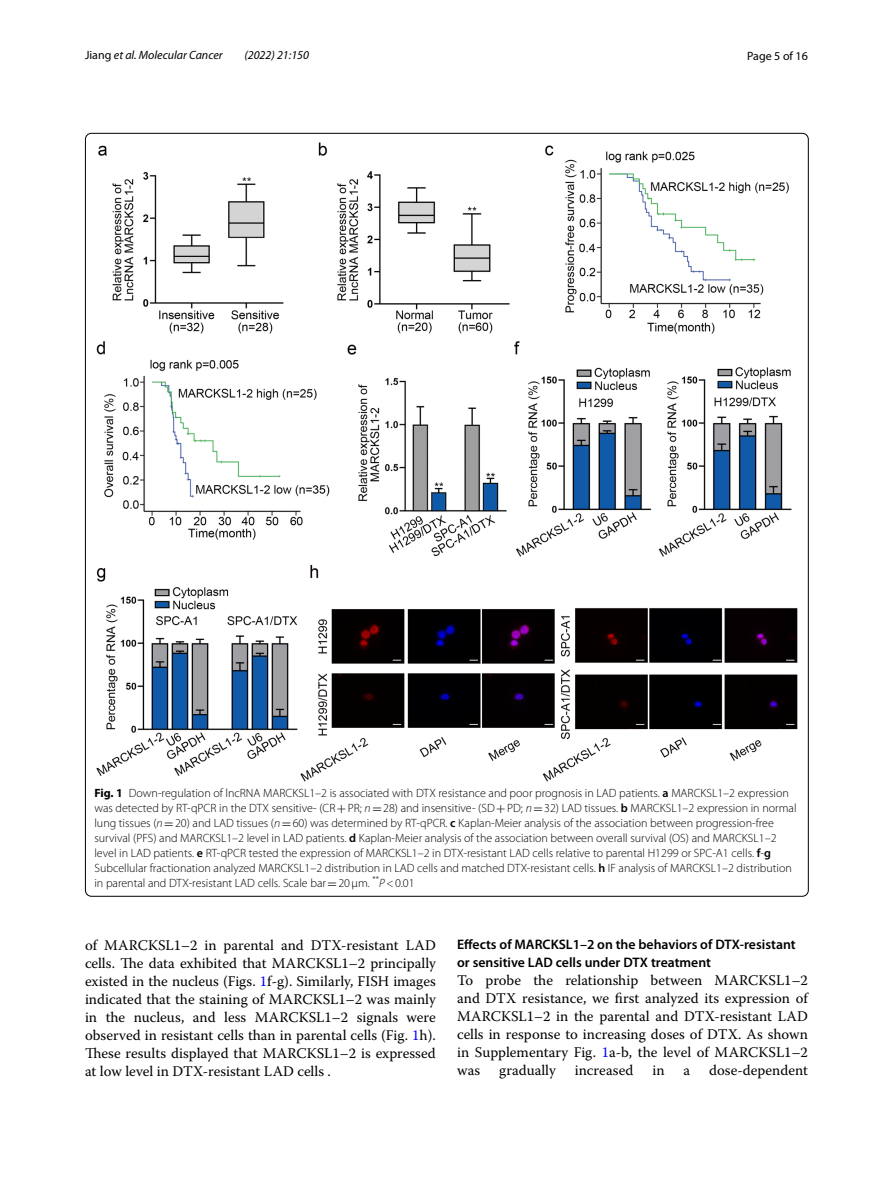
<style>
.page{position:relative;width:893px;height:1187px;background:#fff}
.page>*{position:absolute;margin:0;border:0;box-sizing:border-box;transform-origin:0 0}
.t1{font:14.7px/18px "Warnock Pro";color:#000;text-align:justify}
.t2{font:600 13.8px/18px "Myriad Pro";color:#000}
.t3{font:300 12px/15px "Myriad Pro";color:#000}
.t4{font:italic 12px "Myriad Pro";color:#000}
.t5{font:12px "Myriad Pro";color:#000}
.s1{font-style:normal}
.s2{font-weight:700}
.s3{font-weight:600}
.s4{font-family:"MTSY";font-weight:400}
.s5{font-style:italic}
.s6{color:#00f}
</style>
<div class="page">
<img style="left:97px;top:142px;width:700px;height:639px">
<p class="t4" style="left:85px;top:48px;width:139px"><span class="s1">Jiang</span> et al. Molecular Cancer</p>
<p class="t4" style="left:244px;top:48px;width:66px">(2022) 21:150</p>
<p class="t5" style="left:747px;top:48px;width:62px">Page 5 of 16</p>
<p class="t3" style="left:94px;top:785px;width:704px"><span class="s2">Fig. 1</span> Down-regulation of lncRNA MARCKSL1–2 is associated with DTX resistance and poor prognosis in LAD patients. <span class="s3">a</span> MARCKSL1–2 expression was detected by RT-qPCR in the DTX sensitive- (CR<span class="s4">+</span>PR; <span class="s5">n</span><span class="s4">=</span>28) and insensitive- (SD<span class="s4">+</span>PD; <span class="s5">n</span><span class="s4">=</span>32) LAD tissues. <span class="s3">b</span> MARCKSL1–2 expression in normal lung tissues (<span class="s5">n</span><span class="s4">=</span>20) and LAD tissues (<span class="s5">n</span><span class="s4">=</span>60) was determined by RT-qPCR. <span class="s3">c</span> Kaplan-Meier analysis of the association between progression-free survival (PFS) and MARCKSL1–2 level in LAD patients. <span class="s3">d</span> Kaplan-Meier analysis of the association between overall survival (OS) and MARCKSL1–2 level in LAD patients. <span class="s3">e</span> RT-qPCR tested the expression of MARCKSL1–2 in DTX-resistant LAD cells relative to parental H1299 or SPC-A1 cells. <span class="s3">f</span>-<span class="s3">g </span>Subcellular fractionation analyzed MARCKSL1–2 distribution in LAD cells and matched DTX-resistant cells. <span class="s3">h</span> IF analysis of MARCKSL1–2 distribution in parental and DTX-resistant LAD cells. Scale bar<span class="s4">=</span>20μm. <sup>**</sup><span class="s5">P</span>&lt;0.01</p>
<p class="t1" style="left:85px;top:935px;width:352px">of MARCKSL1–2 in parental and DTX-resistant LAD cells. The data exhibited that MARCKSL1–2 principally existed in the nucleus (Figs. <span class="s6">1</span>f-g). Similarly, FISH images indicated that the staining of MARCKSL1–2 was mainly in the nucleus, and less MARCKSL1–2 signals were observed in resistant cells than in parental cells (Fig. <span class="s6">1</span>h).<br>These results displayed that MARCKSL1–2 is expressed at low level in DTX-resistant LAD cells .</p>
<p class="t2" style="left:457px;top:935px;width:340px">Effects of MARCKSL1–2 on the behaviors of DTX‑resistant or sensitive LAD cells under DTX treatment</p>
<p class="t1" style="left:457px;top:971px;width:352px">To probe the relationship between MARCKSL1–2 and DTX resistance, we first analyzed its expression of MARCKSL1–2 in the parental and DTX-resistant LAD cells in response to increasing doses of DTX. As shown in Supplementary Fig. <span class="s6">1</span>a-b, the level of MARCKSL1–2 was</p>
<p class="t1" style="left:499px;top:1061px;width:58px">gradually</p>
<p class="t1" style="left:575px;top:1061px;width:60px">increased</p>
<p class="t1" style="left:652px;top:1061px;width:14px">in</p>
<p class="t1" style="left:683px;top:1061px;width:8px">a</p>
<p class="t1" style="left:709px;top:1061px;width:100px">dose-dependent</p>
</div>
